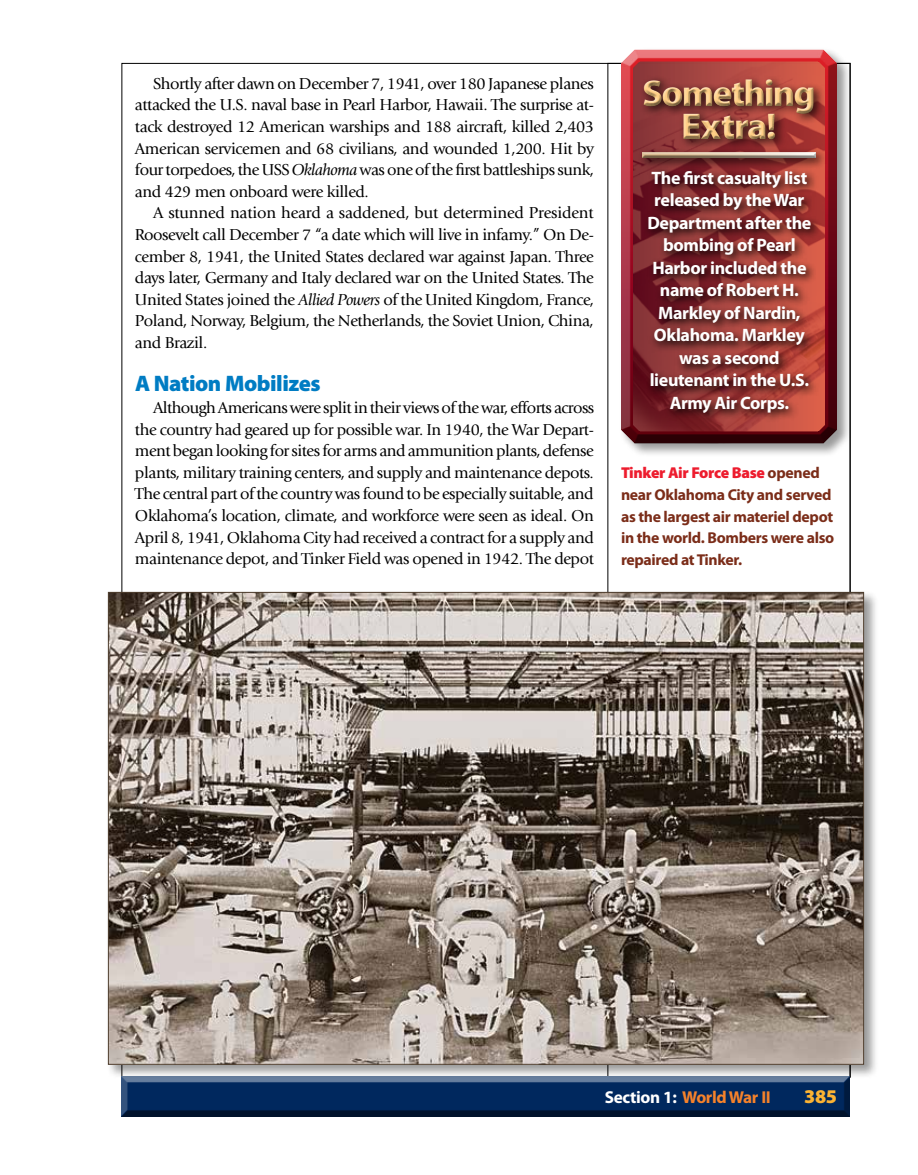
<style>
.page{position:relative;width:918px;height:1175px;background:#fff}
.page>*{position:absolute;margin:0;border:0;box-sizing:border-box;transform-origin:0 0}
.t1{font:900 37.5px/33px "Myriad Pro";letter-spacing:-.05em;color:#ffcf86;text-align:center}
.t2{font:900 22.5px "Myriad Pro";letter-spacing:-.02em;color:#007cc3}
.t3{font:900 19.5px "Myriad Pro";color:#fcb333}
.t4{font:700 18px/22.5px "Myriad Pro";letter-spacing:-.02em;color:#fff;text-align:center}
.t5{font:700 17.25px "Myriad Pro";letter-spacing:-.02em;color:#f5822b}
.t6{font:16.5px/21.6px "Giovanni";letter-spacing:-.025em;color:#000;text-align:justify}
.t7{font:700 15.75px/21.6px "Myriad Pro";letter-spacing:-.02em;color:#7b2d19}
.s1{font-style:italic}
.s2{font-weight:900;color:#ed1c2e}
.s3{color:#fff}
</style>
<div class="page">
<div style="left:120px;top:1074px;width:732px;height:43px;background:#000;opacity:.75"></div>
<div style="left:619px;top:48px;width:232px;height:410px;background:#000;opacity:.4"></div>
<div style="left:620px;top:49px;width:218px;height:382px;background:#fff;opacity:.75"></div>
<div style="left:620px;top:61px;width:218px;height:383px;background:#000;opacity:.75"></div>
<div style="left:637px;top:74px;width:190px;height:95px;background:#000;opacity:.75"></div>
<div style="left:638px;top:76px;width:182px;height:83px;background:#fff;opacity:.75"></div>
<div style="left:638px;top:78px;width:182px;height:84px;background:#000;opacity:.75"></div>
<svg style="left:643px;top:166px;width:179px;height:257px;background:#822f2d"></svg>
<div style="left:106px;top:590px;width:772px;height:489px;background:#000;opacity:.4"></div>
<img style="left:110px;top:594px;width:752px;height:468px">
<p class="t6" style="left:135px;top:73px;width:461px;text-indent:18px">Shortly after dawn on December 7, 1941, over 180 Japanese planes attacked the U.S. naval base in Pearl Harbor, Hawaii. The surprise at&shy;tack destroyed 12 American warships and 188 aircraft, killed 2,403<br>American servicemen and 68 civilians, and wounded 1,200. Hit by four torpedoes, the USS <span class="s1">Oklahoma</span> was one of the first battleships sunk, and 429 men onboard were killed.</p>
<p class="t6" style="left:135px;top:202px;width:460px;text-indent:18px">A stunned nation heard a saddened, but determined President Roosevelt call December 7 “a date which will live in infamy.” On De&shy;cember 8, 1941, the United States declared war against Japan. Three days later, Germany and Italy declared war on the United States. The United States joined the <span class="s1">Allied Powers</span> of the United Kingdom, France, Poland, Norway, Belgium, the Netherlands, the Soviet Union, China, and Brazil.</p>
<h2 class="t2" style="left:135px;top:369px;width:187px">A Nation Mobilizes</h2>
<p class="t6" style="left:135px;top:397px;width:461px;text-indent:18px">Although Americans were split in their views of the war, efforts across the country had geared up for possible war. In 1940, the War Depart&shy;ment began looking for sites for arms and ammunition plants, defense plants, military training centers, and supply and maintenance depots.<br>The central part of the country was found to be especially suitable, and Oklahoma’s location, climate, and workforce were seen as ideal. On April 8, 1941, Oklahoma City had received a contract for a supply and maintenance depot, and Tinker Field was opened in 1942. The depot</p>
<h1 class="t1" style="left:642px;top:75px;width:175px">Something<br>Extra!</h1>
<p class="t4" style="left:647px;top:166px;width:166px">The first casualty list released by the War<br>Department after the bombing of Pearl<br>Harbor included the name of Robert H.<br>Markley of Nardin,<br>Oklahoma. Markley was a second lieutenant in the U.S.<br>Army Air Corps.</p>
<p class="t7" style="left:621px;top:462px;width:215px"><span class="s2">Tinker Air Force Base</span> opened near Oklahoma City and served as the largest air materiel depot in the world. Bombers were also repaired at Tinker.</p>
<p class="t5" style="left:605px;top:1085px;width:168px"><span class="s3">Section 1:</span> World War II</p>
<p class="t3" style="left:804px;top:1083px;width:34px">385</p>
</div>
